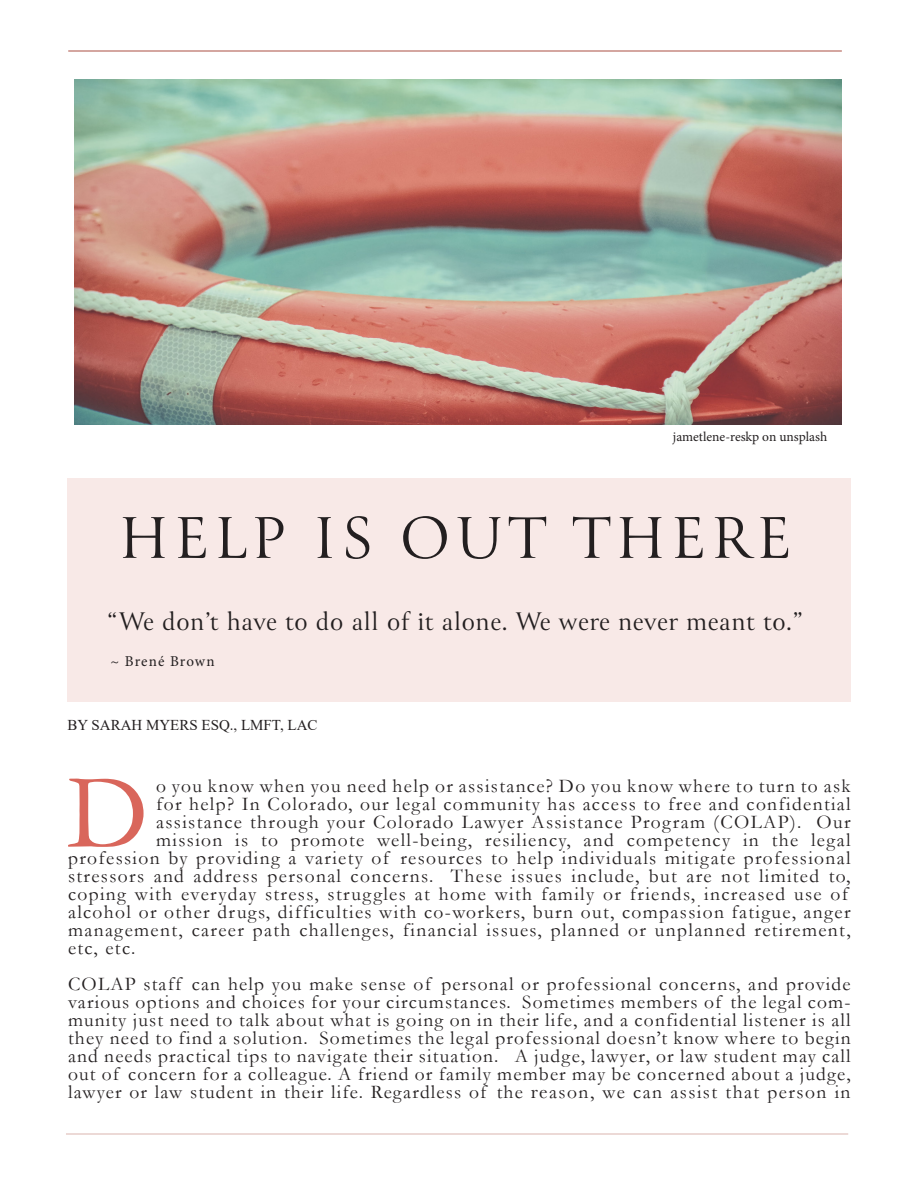
<style>
.page{position:relative;width:918px;height:1188px;background:#fff}
.page>*{position:absolute;margin:0;border:0;box-sizing:border-box;transform-origin:0 0}
.Body_Text{font:106.05px "Garamond";color:#d9665b}
.t1{font:66px "Canto";letter-spacing:.075em;color:#231f20}
.t2{font:28.5px "Canto";letter-spacing:.02em;color:#231f20}
.Body_Text-2{font:19.5px/18px "Garamond";letter-spacing:.07em;color:#231f20;text-align:justify}
.t3{font:15px "Times New Roman";color:#231f20}
.t4{font:15px "Minion Pro";letter-spacing:.065em;color:#231f20}
.t5{font:13.5px "Minion Pro";letter-spacing:-.005em;color:#231f20}
.s1{font-family:"Baskerville URW"}
</style>
<div class="page">
<div style="left:68px;top:478px;width:783px;height:224px;background:#f8e9e7"></div>
<hr style="left:68px;top:50px;width:774px;height:2px;background:#c68981">
<hr style="left:66px;top:1133px;width:782px;height:2px;background:#c68981">
<img style="left:74px;top:80px;width:768px;height:344px">
<p class="t5" style="left:673px;top:428px;width:156px">jametlene-reskp on unsplash</p>
<p class="t1" style="left:119px;top:497px;width:675px">HELP IS OUT THERE</p>
<p class="t2" style="left:107px;top:604px;width:697px">“We don’t have to do all of it alone. We were never meant to.”</p>
<p class="t4" style="left:111px;top:651px;width:105px">~ Brené Brown</p>
<p class="t3" style="left:68px;top:715px;width:252px">BY SARAH MYERS ESQ., LMFT, LAC</p>
<p class="Body_Text" style="left:67px;top:741px;width:83px">D</p>
<p class="Body_Text-2" style="left:156px;top:776px;width:696px">o you know when you need help or assistance? Do you know where to turn to ask</p>
<p class="Body_Text-2" style="left:156px;top:794px;width:696px">for help? In Colorado, our legal community has access to free and confidential</p>
<p class="Body_Text-2" style="left:156px;top:812px;width:696px">assistance through your Colorado Lawyer Assistance Program (COLAP). Our</p>
<p class="Body_Text-2" style="left:156px;top:830px;width:696px">mission is to promote well-being, resiliency, and competency in the legal</p>
<p class="Body_Text-2" style="left:68px;top:848px;width:784px">profession by providing a variety of resources to help individuals mitigate professional</p>
<p class="Body_Text-2" style="left:68px;top:866px;width:784px">stressors and address personal concerns. These issues include, but are not limited to,</p>
<p class="Body_Text-2" style="left:68px;top:884px;width:782px">coping with everyday stress, struggles at home with family or friends, increased use of</p>
<p class="Body_Text-2" style="left:68px;top:902px;width:784px">alcohol or other drugs, difficulties with co-workers, burn out, compassion fatigue, anger</p>
<p class="Body_Text-2" style="left:68px;top:920px;width:784px">management, career path challenges, financial issues, planned or unplanned retirement,</p>
<p class="Body_Text-2" style="left:68px;top:938px;width:69px">etc, etc.</p>
<p class="Body_Text-2" style="left:68px;top:974px;width:784px">COLAP staff can help you make sense of personal or professional concerns, and provide various options and choices for your circumstances. Sometimes members of the legal com&shy;munity just need to talk about what is going on in their life, and a confidential listener is all they need to find a solution. Sometimes the legal professional doesn’t know where to begin and needs practical tips to navigate their situation. A judge, lawyer, or law student may call out of concern for a colleague. A friend or family member may be concerned about a judge, lawyer or law student in their life. Regardless of the <span class="s1">re</span>ason, we can assist that person in</p>
</div>
